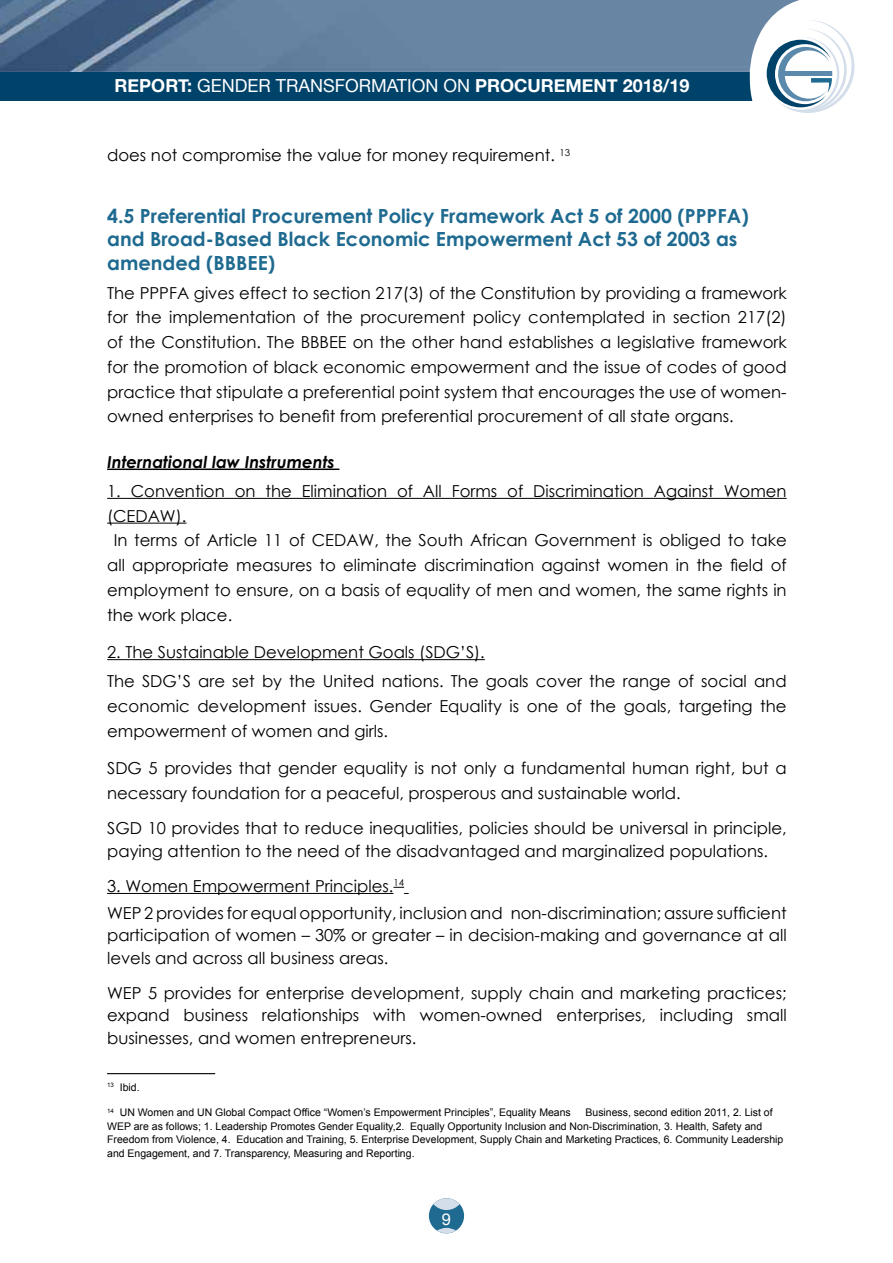
<style>
.page{position:relative;width:893px;height:1263px;background:#fff}
.page>*{position:absolute;margin:0;border:0;box-sizing:border-box;transform-origin:0 0}
.t1{font:700 19.5px/23.4px "Century Gothic";color:#1f6a90}
.t2{font:700 18px "Helvetica Neue";color:#fff}
.t3{font:16.5px/24.8px "Century Gothic";color:#000}
.t4{font:italic 700 16.5px "Century Gothic";color:#000}
.t5{font:16.5px "Helvetica Neue";color:#fff}
.t6{font:10.5px/13.5px "Arial";color:#000}
.s1{font-weight:400}
</style>
<div class="page">
<div style="left:0;top:71px;width:884px;height:30px;background:#00436a"></div>
<img style="left:0;top:0;width:750px;height:72px">
<div style="left:429px;top:1198px;width:35px;height:35px;background:#1f6a90;border-radius:50%"></div>
<div style="left:437px;top:1228px;width:19px;height:5px;background:#d3deea;border-radius:50%"></div>
<svg style="left:433px;top:1198px;width:27px;height:12px"></svg>
<svg style="left:750px;top:0;width:134px;height:113px"></svg>
<hr style="left:784px;top:72px;width:48px;height:4px;background:#5a89ab">
<hr style="left:107px;top:468px;width:232px;height:2px;background:#000">
<hr style="left:107px;top:498px;width:680px;height:1px;background:#000">
<hr style="left:107px;top:523px;width:79px;height:1px;background:#000">
<hr style="left:107px;top:659px;width:378px;height:1px;background:#000">
<hr style="left:107px;top:893px;width:286px;height:1px;background:#000">
<svg style="left:393px;top:887px;width:16px;height:7px"></svg>
<hr style="left:107px;top:1073px;width:108px;height:1px;background:#000">
<p class="t2" style="left:115px;top:71px;width:576px">REPORT: <span class="s1">GENDER TRANSFORMATION ON</span> PROCUREMENT 2018/19</p>
<p class="t3" style="left:107px;top:143px;width:464px">does not compromise the value for money requirement. <sup>13</sup></p>
<p class="t1" style="left:107px;top:203px;width:643px">4.5 Preferential Procurement Policy Framework Act 5 of 2000 (PPPFA) and Broad-Based Black Economic Empowerment Act 53 of 2003 as amended (BBBEE)</p>
<p class="t3" style="left:107px;top:280px;width:681px;text-align:justify">The PPPFA gives effect to section 217(3) of the Constitution by providing a framework for the implementation of the procurement policy contemplated in section 217(2) of the Constitution. The BBBEE on the other hand establishes a legislative framework for the promotion of black economic empowerment and the issue of codes of good practice that stipulate a preferential point system that encourages the use of women&shy;owned enterprises to benefit from preferential procurement of all state organs.</p>
<p class="t4" style="left:107px;top:451px;width:229px">International law Instruments</p>
<p class="t3" style="left:107px;top:478px;width:681px">1. Convention on the Elimination of All Forms of Discrimination Against Women</p>
<p class="t3" style="left:107px;top:503px;width:81px">(CEDAW).</p>
<p class="t3" style="left:114px;top:528px;width:674px">In terms of Article 11 of CEDAW, the South African Government is obliged to take</p>
<p class="t3" style="left:107px;top:552px;width:681px">all appropriate measures to eliminate discrimination against women in the field of</p>
<p class="t3" style="left:107px;top:577px;width:681px">employment to ensure, on a basis of equality of men and women, the same rights in</p>
<p class="t3" style="left:107px;top:602px;width:127px">the work place.</p>
<p class="t3" style="left:107px;top:637px;width:681px;line-height:29px">2. The Sustainable Development Goals (SDG’S).<br>The SDG’S are set by the United nations. The goals cover the range of social and</p>
<p class="t3" style="left:107px;top:693px;width:681px">economic development issues. Gender Equality is one of the goals, targeting the empowerment of women and girls.</p>
<p class="t3" style="left:107px;top:755px;width:681px">SDG 5 provides that gender equality is not only a fundamental human right, but a necessary foundation for a peaceful, prosperous and sustainable world.</p>
<p class="t3" style="left:107px;top:817px;width:681px;line-height:22.5px">SGD 10 provides that to reduce inequalities, policies should be universal in principle, paying attention to the need of the disadvantaged and marginalized populations.</p>
<p class="t3" style="left:107px;top:872px;width:681px;line-height:26.7px">3. Women Empowerment Principles.<sup>14<br></sup>WEP 2 provides for equal opportunity, inclusion and non-discrimination; assure sufficient</p>
<p class="t3" style="left:107px;top:924px;width:681px;line-height:22.5px">participation of women – 30% or greater – in decision-making and governance at all levels and across all business areas.</p>
<p class="t3" style="left:107px;top:981px;width:681px;line-height:22.5px;text-align:justify">WEP 5 provides for enterprise development, supply chain and marketing practices; expand business relationships with women-owned enterprises, including small businesses, and women entrepreneurs.</p>
<p class="t6" style="left:107px;top:1080px;width:34px"><sup>13</sup> Ibid.</p>
<p class="t6" style="left:107px;top:1106px;width:465px"><sup>14</sup> UN Women and UN Global Compact Office “Women’s Empowerment Principles”, Equality Means</p>
<p class="t6" style="left:107px;top:1106px;width:678px;text-indent:478px">Business, second edition 2011, 2. List of WEP are as follows; 1. Leadership Promotes Gender Equality,2. Equally Opportunity Inclusion and Non-Discrimination, 3. Health, Safety and Freedom from Violence, 4. Education and Training, 5. Enterprise Development, Supply Chain and Marketing Practices, 6. Community Leadership and Engagement, and 7. Transparency, Measuring and Reporting.</p>
<p class="t5" style="left:442px;top:1207px;width:11px">9</p>
</div>
